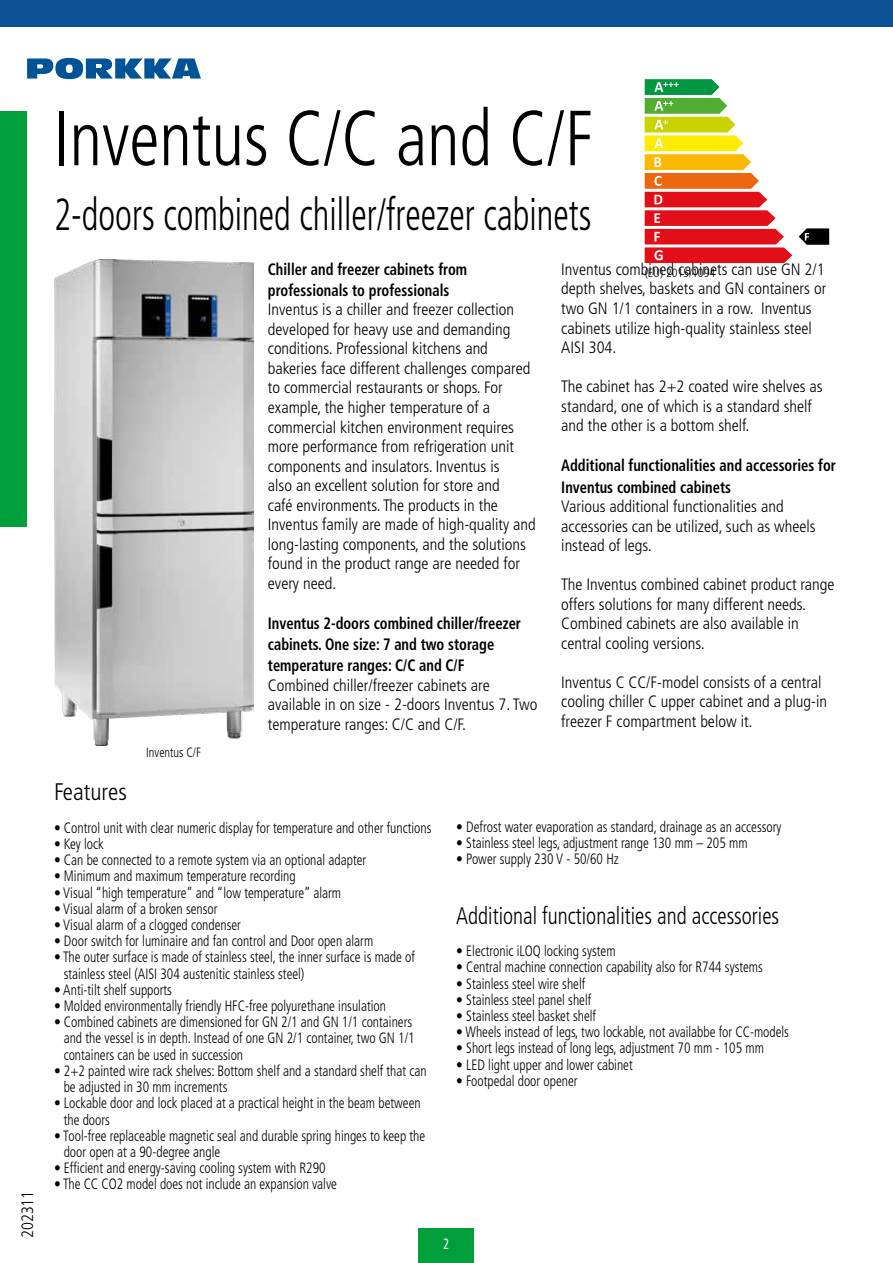
<style>
.page{position:relative;width:893px;height:1263px;background:#fff}
.page>*{position:absolute;margin:0;border:0;box-sizing:border-box;transform-origin:0 0}
.t1{font:300 condensed 78px "Frutiger LT Std";color:#000;scale:.9 1}
.t2{font:300 condensed 45px "Frutiger LT Std";color:#000;scale:.8 1}
.t3{font:300 condensed 24px "Frutiger LT Std";color:#000;scale:.9 1}
.t4{font:300 condensed 24px "Frutiger LT Std";color:#000}
.t5{font:300 condensed 16.5px/19.5px "Frutiger LT Std";color:#000}
.t6{font:700 condensed 16.5px/21px "Frutiger LT Std";color:#000;scale:.88 1}
.t7{font:300 condensed 15px/16.2px "Frutiger LT Std";color:#000;scale:.9 1}
.t8{font:condensed 15px "Frutiger LT Std";color:#fff;scale:.8 1}
.t9{font:300 condensed 13.5px "Frutiger LT Std";color:#000;scale:.9 1}
.t10{font:300 condensed 12px "Frutiger LT Std";color:#000}
</style>
<div class="page">
<div style="left:0;top:0;width:893px;height:26px;background:#0c5195"></div>
<div style="left:0;top:111px;width:27px;height:415px;background:#009f3c"></div>
<svg style="left:27px;top:58px;width:174px;height:21px"></svg>
<div style="left:419px;top:1228px;width:55px;height:35px;background:#009f3c"></div>
<img style="left:54px;top:259px;width:200px;height:486px">
<svg style="left:645px;top:79px;width:147px;height:184px"></svg>
<svg style="left:799px;top:228px;width:30px;height:17px"></svg>
<p class="t5" style="left:18px;top:1238px;width:49px;rotate:-90deg">202311</p>
<h1 class="t1" style="left:54px;top:94px;width:601px">Inventus C/C and C/F</h1>
<h2 class="t2" style="left:54px;top:189px;width:673px">2-doors combined chiller/freezer cabinets</h2>
<p class="t6" style="left:268px;top:259px;width:228px">Chiller and freezer cabinets from professionals to professionals</p>
<p class="t5" style="left:268px;top:300px;width:269px">Inventus is a chiller and freezer collection developed for heavy use and demanding conditions. Professional kitchens and bakeries face different challenges compared to commercial restaurants or shops. For example, the higher temperature of a commercial kitchen environment requires more performance from refrigeration unit components and insulators. Inventus is<br>also an excellent solution for store and<br>café environments. The products in the Inventus family are made of high-quality and long-lasting components, and the solutions found in the product range are needed for every need.</p>
<p class="t6" style="left:268px;top:613px;width:289px">Inventus 2-doors combined chiller/freezer cabinets. One size: 7 and two storage temperature ranges: C/C and C/F</p>
<p class="t5" style="left:268px;top:675px;width:271px">Combined chiller/freezer cabinets are available in on size - 2-doors Inventus 7. Two temperature ranges: C/C and C/F.</p>
<p class="t5" style="left:561px;top:260px;width:266px">Inventus combined cabinets can use GN 2/1 depth shelves, baskets and GN containers or two GN 1/1 containers in a row. Inventus cabinets utilize high-quality stainless steel AISI 304.</p>
<p class="t5" style="left:561px;top:377px;width:263px">The cabinet has 2+2 coated wire shelves as standard, one of which is a standard shelf and the other is a bottom shelf.</p>
<p class="t6" style="left:561px;top:455px;width:314px">Additional functionalities and accessories for<br>Inventus combined cabinets</p>
<p class="t5" style="left:561px;top:497px;width:256px">Various additional functionalities and accessories can be utilized, such as wheels instead of legs.</p>
<p class="t5" style="left:561px;top:575px;width:275px">The Inventus combined cabinet product range offers solutions for many different needs.<br>Combined cabinets are also available in central cooling versions.</p>
<p class="t5" style="left:561px;top:672px;width:267px">Inventus C CC/F-model consists of a central cooling chiller C upper cabinet and a plug-in freezer F compartment below it.</p>
<p class="t10" style="left:645px;top:266px;width:72px">(EU) 2015/1094</p>
<p class="t9" style="left:146px;top:745px;width:62px">Inventus C/F</p>
<h3 class="t4" style="left:54px;top:778px;width:74px">Features</h3>
<p class="t7" style="left:54px;top:820px;width:421px">• Control unit with clear numeric display for temperature and other functions</p>
<p class="t7" style="left:54px;top:836px;width:57px">• Key lock</p>
<p class="t7" style="left:54px;top:852px;width:348px">• Can be connected to a remote system via an optional adapter</p>
<p class="t7" style="left:54px;top:868px;width:270px">• Minimum and maximum temperature recording</p>
<p class="t7" style="left:54px;top:884px;width:321px">• Visual “high temperature” and “low temperature” alarm</p>
<p class="t7" style="left:54px;top:901px;width:183px">• Visual alarm of a broken sensor</p>
<p class="t7" style="left:54px;top:917px;width:209px">• Visual alarm of a clogged condenser</p>
<p class="t7" style="left:54px;top:933px;width:356px">• Door switch for luminaire and fan control and Door open alarm</p>
<p class="t7" style="left:64px;top:949px;width:392px;text-indent:-10px">• The outer surface is made of stainless steel, the inner surface is made of stainless steel (AISI 304 austenitic stainless steel)</p>
<p class="t7" style="left:54px;top:982px;width:133px">• Anti-tilt shelf supports</p>
<p class="t7" style="left:54px;top:998px;width:370px">• Molded environmentally friendly HFC-free polyurethane insulation</p>
<p class="t7" style="left:64px;top:1014px;width:391px;text-indent:-10px">• Combined cabinets are dimensioned for GN 2/1 and GN 1/1 containers and the vessel is in depth. Instead of one GN 2/1 container, two GN 1/1 containers can be used in succession</p>
<p class="t7" style="left:64px;top:1063px;width:405px;text-indent:-10px">• 2+2 painted wire rack shelves: Bottom shelf and a standard shelf that can be adjusted in 30 mm increments</p>
<p class="t7" style="left:64px;top:1095px;width:398px;text-indent:-10px">• Lockable door and lock placed at a practical height in the beam between the doors</p>
<p class="t7" style="left:64px;top:1127px;width:403px;text-indent:-10px">• Tool-free replaceable magnetic seal and durable spring hinges to keep the door open at a 90-degree angle</p>
<p class="t7" style="left:54px;top:1160px;width:303px">• Efficient and energy-saving cooling system with R290</p>
<p class="t7" style="left:54px;top:1176px;width:316px">• The CC CO2 model does not include an expansion valve</p>
<p class="t7" style="left:456px;top:819px;width:363px">• Defrost water evaporation as standard, drainage as an accessory</p>
<p class="t7" style="left:456px;top:835px;width:325px">• Stainless steel legs, adjustment range 130 mm – 205 mm</p>
<p class="t7" style="left:456px;top:851px;width:182px">• Power supply 230 V - 50/60 Hz</p>
<h3 class="t3" style="left:456px;top:902px;width:360px">Additional functionalities and accessories</h3>
<p class="t7" style="left:456px;top:943px;width:178px">• Electronic iLOQ locking system</p>
<p class="t7" style="left:456px;top:959px;width:342px">• Central machine connection capability also for R744 systems</p>
<p class="t7" style="left:456px;top:975px;width:145px">• Stainless steel wire shelf</p>
<p class="t7" style="left:456px;top:992px;width:151px">• Stainless steel panel shelf</p>
<p class="t7" style="left:456px;top:1008px;width:157px">• Stainless steel basket shelf</p>
<p class="t7" style="left:456px;top:1024px;width:371px">• Wheels instead of legs, two lockable, not availabbe for CC-models</p>
<p class="t7" style="left:456px;top:1040px;width:343px">• Short legs instead of long legs, adjustment 70 mm - 105 mm</p>
<p class="t7" style="left:456px;top:1056px;width:198px">• LED light upper and lower cabinet</p>
<p class="t7" style="left:456px;top:1073px;width:136px">• Footpedal door opener</p>
<p class="t8" style="left:444px;top:1235px;width:9px">2</p>
</div>
